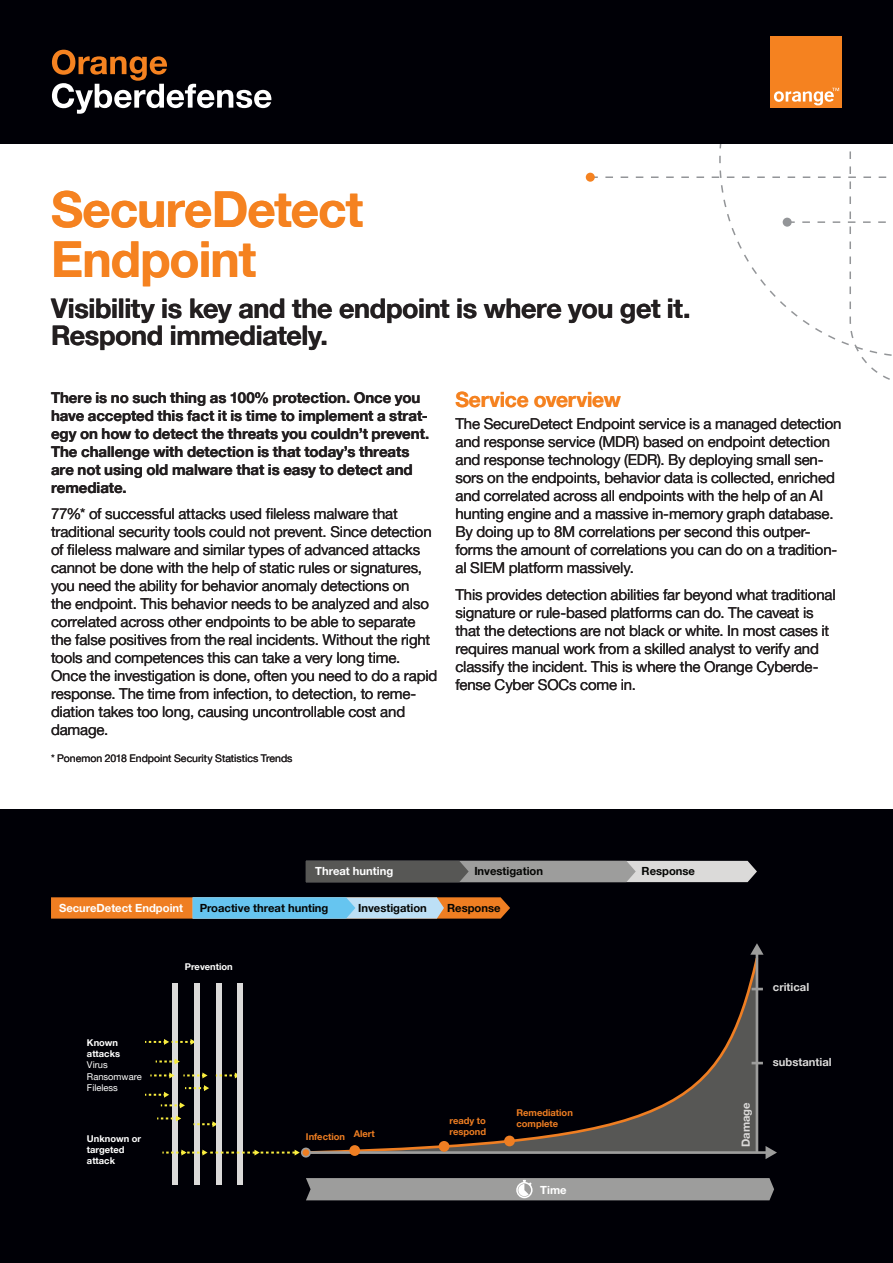
<style>
.page{position:relative;width:893px;height:1263px;background:#fff}
.page>*{position:absolute;margin:0;border:0;box-sizing:border-box;transform-origin:0 0}
.t1{font:700 49.5px/49.5px "Helvetica Neue";letter-spacing:-.02em;color:#f58220}
.t2{font:700 27px/27px "Helvetica Neue";letter-spacing:-.015em;color:#231f20}
.t3{font:700 21px "Helvetica Neue";letter-spacing:-.01em;color:#f58220}
.t4{font:15px/18px "Helvetica Neue";letter-spacing:-.015em;color:#231f20}
.t5{font:700 15px/18px "Helvetica Neue";letter-spacing:-.005em;color:#231f20}
.t6{font:700 11.25px "Helvetica Neue";color:#040503}
.t7{font:700 11.25px "Helvetica Neue";color:#fff}
.t8{font:700 11.25px "Helvetica Neue";color:#dbdad9}
.t9{font:10.5px "Helvetica Neue";color:#231f20}
.t10{font:700 9.3px/11.2px "Helvetica Neue";color:#ef7e22}
.t11{font:700 9.3px/11.2px "Helvetica Neue";color:#fff}
.t12{font:9.3px/11.2px "Helvetica Neue";color:#fff}
</style>
<div class="page">
<div style="left:0;top:809px;width:893px;height:454px;background:#000006"></div>
<svg style="left:310px;top:955px;width:450px;height:200px"></svg>
<hr style="left:306px;top:1151px;width:461px;height:3px;background:#9d9d9c">
<svg style="left:301px;top:1147px;width:10px;height:10px"></svg>
<svg style="left:765px;top:1146px;width:12px;height:13px"></svg>
<hr style="left:756px;top:953px;width:2px;height:199px;background:#9d9d9c">
<svg style="left:750px;top:943px;width:14px;height:12px"></svg>
<svg style="left:752px;top:1062px;width:11px;height:2px"></svg>
<svg style="left:752px;top:988px;width:11px;height:2px"></svg>
<div style="left:303px;top:1149px;width:6px;height:7px;background:#ef7e22;border-radius:50%"></div>
<div style="left:349px;top:1145px;width:11px;height:11px;background:#ef7e22;border-radius:50%"></div>
<div style="left:439px;top:1141px;width:10px;height:11px;background:#ef7e22;border-radius:50%"></div>
<div style="left:504px;top:1135px;width:11px;height:11px;background:#ef7e22;border-radius:50%"></div>
<svg style="left:306px;top:1178px;width:468px;height:22px;background:#9c9c9b"></svg>
<svg style="left:51px;top:897px;width:459px;height:21px;background:#b2a691"></svg>
<svg style="left:306px;top:861px;width:451px;height:21px;background:#939391"></svg>
<div style="left:173px;top:983px;width:5px;height:202px;background:#dbdad9"></div>
<div style="left:195px;top:983px;width:5px;height:202px;background:#dbdad9"></div>
<svg style="left:193px;top:1121px;width:23px;height:6px"></svg>
<div style="left:216px;top:983px;width:5px;height:202px;background:#dbdad9"></div>
<svg style="left:216px;top:1072px;width:22px;height:6px"></svg>
<div style="left:238px;top:983px;width:5px;height:202px;background:#dbdad9"></div>
<svg style="left:145px;top:1039px;width:50px;height:6px"></svg>
<svg style="left:150px;top:1072px;width:24px;height:6px"></svg>
<svg style="left:183px;top:1072px;width:25px;height:6px"></svg>
<svg style="left:156px;top:1058px;width:24px;height:6px"></svg>
<svg style="left:157px;top:1115px;width:24px;height:6px"></svg>
<svg style="left:162px;top:1149px;width:138px;height:6px"></svg>
<svg style="left:145px;top:1085px;width:64px;height:23px"></svg>
<div style="left:586px;top:173px;width:9px;height:9px;background:#f58220;border-radius:50%"></div>
<div style="left:0;top:0;width:893px;height:144px;background:#000006"></div>
<svg style="left:590px;top:36px;width:302px;height:344px"></svg>
<svg style="left:52px;top:50px;width:219px;height:64px"></svg>
<h1 class="t1" style="left:51px;top:185px;width:314px">SecureDetect<br>Endpoint</h1>
<h2 class="t2" style="left:51px;top:294px;width:641px">Visibility is key and the endpoint is where you get it.<br>Respond immediately.</h2>
<p class="t5" style="left:51px;top:388px;width:380px">There is no such thing as 100% protection. Once you have accepted this fact it is time to implement a strat&shy;egy on how to detect the threats you couldn’t prevent.<br>The challenge with detection is that today’s threats are not using old malware that is easy to detect and remediate.</p>
<p class="t4" style="left:51px;top:505px;width:388px">77%* of successful attacks used fileless malware that traditional security tools could not prevent. Since detection of fileless malware and similar types of advanced attacks cannot be done with the help of static rules or signatures, you need the ability for behavior anomaly detections on<br>the endpoint. This behavior needs to be analyzed and also correlated across other endpoints to be able to separate the false positives from the real incidents. Without the right tools and competences this can take a very long time.<br>Once the investigation is done, often you need to do a rapid response. The time from infection, to detection, to reme&shy;diation takes too long, causing uncontrollable cost and damage.</p>
<p class="t9" style="left:51px;top:751px;width:243px">* Ponemon 2018 Endpoint Security Statistics Trends</p>
<h3 class="t3" style="left:455px;top:386px;width:167px">Service overview</h3>
<p class="t4" style="left:455px;top:415px;width:388px">The SecureDetect Endpoint service is a managed detection and response service (MDR) based on endpoint detection and response technology (EDR). By deploying small sen&shy;sors on the endpoints, behavior data is collected, enriched and correlated across all endpoints with the help of an AI hunting engine and a massive in-memory graph database.<br>By doing up to 8M correlations per second this outper&shy;forms the amount of correlations you can do on a tradition&shy;al SIEM platform massively.</p>
<p class="t4" style="left:455px;top:585px;width:382px">This provides detection abilities far beyond what traditional signature or rule-based platforms can do. The caveat is that the detections are not black or white. In most cases it requires manual work from a skilled analyst to verify and classify the incident. This is where the Orange Cyberde&shy;fense Cyber SOCs come in.</p>
<p class="t7" style="left:315px;top:864px;width:80px">Threat hunting</p>
<p class="t6" style="left:474px;top:864px;width:70px">Investigation</p>
<p class="t6" style="left:642px;top:864px;width:55px">Response</p>
<p class="t7" style="left:59px;top:901px;width:126px">SecureDetect Endpoint</p>
<p class="t6" style="left:200px;top:901px;width:130px">Proactive threat hunting</p>
<p class="t6" style="left:358px;top:901px;width:70px">Investigation</p>
<p class="t6" style="left:447px;top:901px;width:55px">Response</p>
<p class="t11" style="left:87px;top:1037px;width:35px">Known attacks</p>
<p class="t12" style="left:87px;top:1059px;width:56px">Virus<br>Ransomware<br>Fileless</p>
<p class="t11" style="left:87px;top:1133px;width:56px">Unknown or targeted attack</p>
<p class="t11" style="left:185px;top:960px;width:49px">Prevention</p>
<p class="t10" style="left:306px;top:1130px;width:70px">Infection Alert</p>
<p class="t10" style="left:449px;top:1115px;width:38px">ready to respond</p>
<p class="t10" style="left:516px;top:1106px;width:58px">Remediation complete</p>
<p class="t7" style="left:540px;top:1183px;width:28px">Time</p>
<p class="t8" style="left:773px;top:980px;width:38px">critical</p>
<p class="t8" style="left:739px;top:1147px;width:46px;rotate:-90deg">Damage</p>
<p class="t8" style="left:773px;top:1055px;width:60px">substantial</p>
</div>
